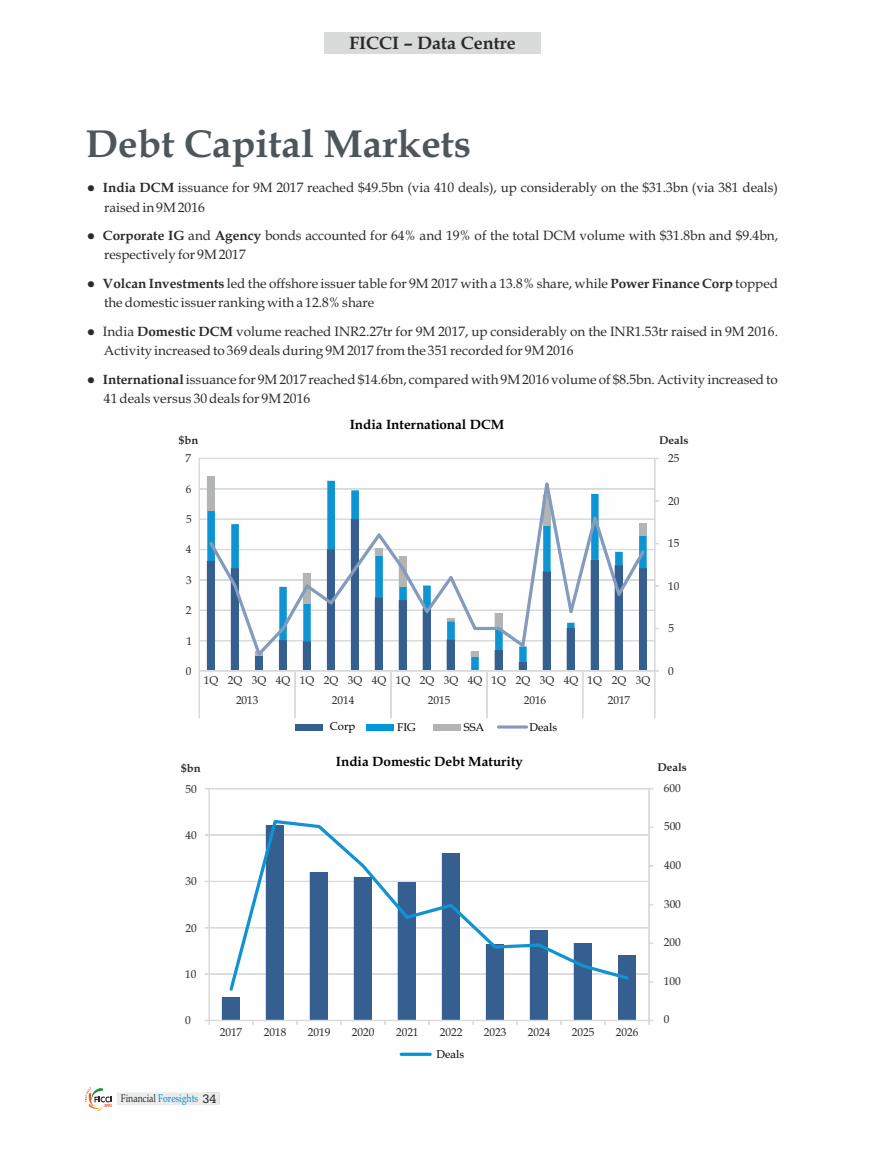
<style>
.page{position:relative;width:869px;height:1158px;background:#fff}
.page>*{position:absolute;margin:0;border:0;box-sizing:border-box;transform-origin:0 0}
.t1{font:700 39px "Book Antiqua";color:#4e565a}
.t2{font:700 18px "Book Antiqua";color:#2b2a29}
.t3{font:13.5px/19.4px "Book Antiqua";color:#2b2a29}
.t4{font:700 13.5px "Book Antiqua";color:#000}
.t5{font:11.25px/19.4px "Book Antiqua";color:#2b2a29}
.t6{font:11.25px "Book Antiqua";color:#000}
.t7{font:700 11.25px "Book Antiqua";color:#2b2a29}
.t8{font:10.95px "Book Antiqua";color:#008dd2;scale:.79 1}
.s1{font-weight:700}
.s2{color:#2b2a29}
.s3{font-family:"Serifa BT";font-size:13.05px;color:#2b2a29}
</style>
<div class="page">
<div style="left:324px;top:33px;width:216px;height:21px;background:#d9dada"></div>
<hr style="left:199px;top:458px;width:456px;height:1px;background:#e1e2e3">
<hr style="left:199px;top:488px;width:456px;height:1px;background:#e1e2e3">
<div style="left:199px;top:518px;width:456px;height:2px;background:#e1e2e3;border:1px solid #d9dada"></div>
<hr style="left:199px;top:549px;width:456px;height:1px;background:#e1e2e3">
<div style="left:199px;top:579px;width:456px;height:1px;background:#e1e2e3;border:1px solid #d9dada"></div>
<div style="left:199px;top:609px;width:456px;height:2px;background:#e1e2e3;border:1px solid #d9dada"></div>
<div style="left:199px;top:640px;width:456px;height:1px;background:#e1e2e3;border:1px solid #d9dada"></div>
<svg style="left:207px;top:481px;width:439px;height:189px"></svg>
<div style="left:639px;top:523px;width:7px;height:12px;background:#b3b5b4"></div>
<div style="left:471px;top:651px;width:8px;height:5px;background:#b3b5b4"></div>
<div style="left:207px;top:476px;width:8px;height:34px;background:#b3b5b4"></div>
<hr style="left:654px;top:458px;width:1px;height:213px;background:#e1e2e3">
<hr style="left:199px;top:458px;width:1px;height:213px;background:#d9dada">
<hr style="left:199px;top:670px;width:456px;height:1px;background:#e1e2e3">
<svg style="left:199px;top:670px;width:1px;height:48px"></svg>
<svg style="left:294px;top:670px;width:1px;height:48px"></svg>
<svg style="left:390px;top:670px;width:1px;height:48px"></svg>
<svg style="left:486px;top:670px;width:1px;height:48px"></svg>
<svg style="left:582px;top:670px;width:1px;height:48px"></svg>
<svg style="left:654px;top:670px;width:5px;height:48px"></svg>
<svg style="left:209px;top:482px;width:435px;height:173px"></svg>
<div style="left:295px;top:723px;width:28px;height:7px;background:#365f91"></div>
<div style="left:366px;top:723px;width:28px;height:7px;background:#0096d7"></div>
<div style="left:433px;top:723px;width:28px;height:7px;background:#b2b4b3"></div>
<hr style="left:497px;top:725px;width:31px;height:3px;background:#849abb;border-radius:2px">
<hr style="left:209px;top:788px;width:440px;height:1px;background:#e1e2e3">
<hr style="left:209px;top:834px;width:440px;height:1px;background:#e1e2e3">
<div style="left:209px;top:880px;width:440px;height:2px;background:#e1e2e3;border:1px solid #d9dada"></div>
<hr style="left:209px;top:927px;width:440px;height:1px;background:#e1e2e3">
<hr style="left:209px;top:973px;width:440px;height:1px;background:#e1e2e3">
<div style="left:618px;top:955px;width:18px;height:65px;background:#355f91"></div>
<div style="left:574px;top:942px;width:18px;height:78px;background:#355f91"></div>
<div style="left:530px;top:930px;width:18px;height:90px;background:#355f91"></div>
<div style="left:486px;top:944px;width:18px;height:76px;background:#355f91"></div>
<div style="left:442px;top:853px;width:18px;height:167px;background:#355f91"></div>
<div style="left:398px;top:882px;width:18px;height:138px;background:#355f91"></div>
<div style="left:354px;top:876px;width:18px;height:144px;background:#355f91"></div>
<div style="left:310px;top:872px;width:18px;height:148px;background:#355f91"></div>
<div style="left:266px;top:825px;width:18px;height:195px;background:#355f91"></div>
<div style="left:222px;top:997px;width:18px;height:23px;background:#355f91"></div>
<hr style="left:648px;top:788px;width:1px;height:232px;background:#e1e2e3">
<hr style="left:209px;top:788px;width:1px;height:232px;background:#d9dada">
<div style="left:209px;top:1019px;width:440px;height:1px;background:#e1e2e3;border:1px solid #d9dada"></div>
<svg style="left:205px;top:1019px;width:5px;height:5px"></svg>
<svg style="left:648px;top:1019px;width:5px;height:5px"></svg>
<svg style="left:229px;top:819px;width:400px;height:171px"></svg>
<hr style="left:400px;top:1052px;width:32px;height:3px;background:#0095d7;border-radius:2px">
<svg style="left:85px;top:1087px;width:134px;height:24px"></svg>
<h2 class="t2" style="left:349px;top:36px;width:168px">FICCI – Data Centre</h2>
<h1 class="t1" style="left:85px;top:129px;width:387px">Debt Capital Markets</h1>
<p class="t3" style="left:104px;top:179px;width:675px;text-indent:-17px">● <span class="s1">India DCM</span> issuance for 9M 2017 reached $49.5bn (via 410 deals), up considerably on the $31.3bn (via 381 deals) raised in 9M 2016</p>
<p class="t3" style="left:104px;top:227px;width:675px;text-indent:-17px">● <span class="s1">Corporate IG</span> and <span class="s1">Agency</span> bonds accounted for 64% and 19% of the total DCM volume with $31.8bn and $9.4bn, respectively for 9M 2017</p>
<p class="t3" style="left:104px;top:275px;width:675px;text-indent:-17px">● <span class="s1">Volcan Investments</span> led the offshore issuer table for 9M 2017 with a 13.8% share, while <span class="s1">Power Finance Corp</span> topped the domestic issuer ranking with a 12.8% share</p>
<p class="t3" style="left:104px;top:323px;width:675px;text-indent:-17px">● India <span class="s1">Domestic DCM</span> volume reached INR2.27tr for 9M 2017, up considerably on the INR1.53tr raised in 9M 2016.<br>Activity increased to 369 deals during 9M 2017 from the 351 recorded for 9M 2016</p>
<p class="t3" style="left:104px;top:371px;width:675px;text-indent:-17px">● <span class="s1">International</span>issuance for 9M 2017 reached $14.6bn, compared with 9M 2016 volume of $8.5bn. Activity increased to<br>41 deals versus 30 deals for 9M 2016</p>
<p class="t7" style="left:179px;top:436px;width:21px">$bn</p>
<p class="t5" style="left:186px;top:450px;width:7px">7</p>
<p class="t5" style="left:186px;top:480px;width:7px">6</p>
<p class="t5" style="left:186px;top:511px;width:7px">5</p>
<p class="t5" style="left:186px;top:541px;width:7px">4</p>
<p class="t5" style="left:186px;top:571px;width:7px">3</p>
<p class="t5" style="left:186px;top:602px;width:7px">2</p>
<p class="t5" style="left:186px;top:632px;width:7px">1</p>
<p class="t4" style="left:349px;top:419px;width:156px">India International DCM</p>
<p class="t5" style="left:186px;top:662px;width:7px">0</p>
<p class="t5" style="left:236px;top:672px;width:415px;text-indent:-32px">1Q 2Q 3Q 4Q 1Q 2Q 3Q 4Q 1Q 2Q 3Q 4Q 1Q 2Q 3Q 4Q 1Q 2Q 3Q<br>2013</p>
<p class="t5" style="left:332px;top:691px;width:24px">2014</p>
<p class="t5" style="left:428px;top:691px;width:24px">2015</p>
<p class="t5" style="left:524px;top:691px;width:24px">2016</p>
<p class="t5" style="left:607px;top:691px;width:24px">2017</p>
<p class="t6" style="left:330px;top:721px;width:27px">Corp</p>
<p class="t6" style="left:397px;top:722px;width:20px">FIG</p>
<p class="t6" style="left:464px;top:722px;width:22px">SSA</p>
<p class="t6" style="left:529px;top:723px;width:29px">Deals</p>
<p class="t7" style="left:659px;top:435px;width:31px">Deals</p>
<p class="t5" style="left:668px;top:450px;width:13px">25</p>
<p class="t5" style="left:668px;top:492px;width:13px">20</p>
<p class="t5" style="left:668px;top:535px;width:13px">15</p>
<p class="t5" style="left:668px;top:577px;width:13px">10</p>
<p class="t5" style="left:668px;top:620px;width:7px">5</p>
<p class="t5" style="left:668px;top:662px;width:7px">0</p>
<p class="t4" style="left:336px;top:756px;width:189px">India Domestic Debt Maturity</p>
<p class="t7" style="left:181px;top:764px;width:21px">$bn</p>
<p class="t7" style="left:657px;top:763px;width:31px">Deals</p>
<p class="t5" style="left:185px;top:780px;width:13px">50</p>
<p class="t5" style="left:186px;top:826px;width:13px">40</p>
<p class="t5" style="left:185px;top:873px;width:13px">30</p>
<p class="t5" style="left:185px;top:919px;width:13px">20</p>
<p class="t5" style="left:185px;top:965px;width:13px">10</p>
<p class="t5" style="left:185px;top:1012px;width:7px">0</p>
<p class="t5" style="left:220px;top:1023px;width:24px">2017</p>
<p class="t5" style="left:264px;top:1023px;width:24px">2018</p>
<p class="t5" style="left:308px;top:1023px;width:24px">2019</p>
<p class="t5" style="left:352px;top:1023px;width:24px">2020</p>
<p class="t5" style="left:396px;top:1023px;width:24px">2021</p>
<p class="t5" style="left:440px;top:1023px;width:24px">2022</p>
<p class="t5" style="left:484px;top:1023px;width:24px">2023</p>
<p class="t5" style="left:528px;top:1023px;width:24px">2024</p>
<p class="t5" style="left:572px;top:1023px;width:24px">2025</p>
<p class="t5" style="left:616px;top:1023px;width:24px">2026</p>
<p class="t6" style="left:436px;top:1049px;width:29px">Deals</p>
<p class="t8" style="left:121px;top:1093px;width:122px"><span class="s2">Financial</span> Foresights <span class="s3">34</span></p>
<p class="t5" style="left:664px;top:779px;width:18px">600</p>
<p class="t5" style="left:664px;top:818px;width:18px">500</p>
<p class="t5" style="left:664px;top:856px;width:18px">400</p>
<p class="t5" style="left:664px;top:895px;width:18px">300</p>
<p class="t5" style="left:664px;top:934px;width:18px">200</p>
<p class="t5" style="left:664px;top:972px;width:18px">100</p>
<p class="t5" style="left:664px;top:1011px;width:7px">0</p>
</div>
